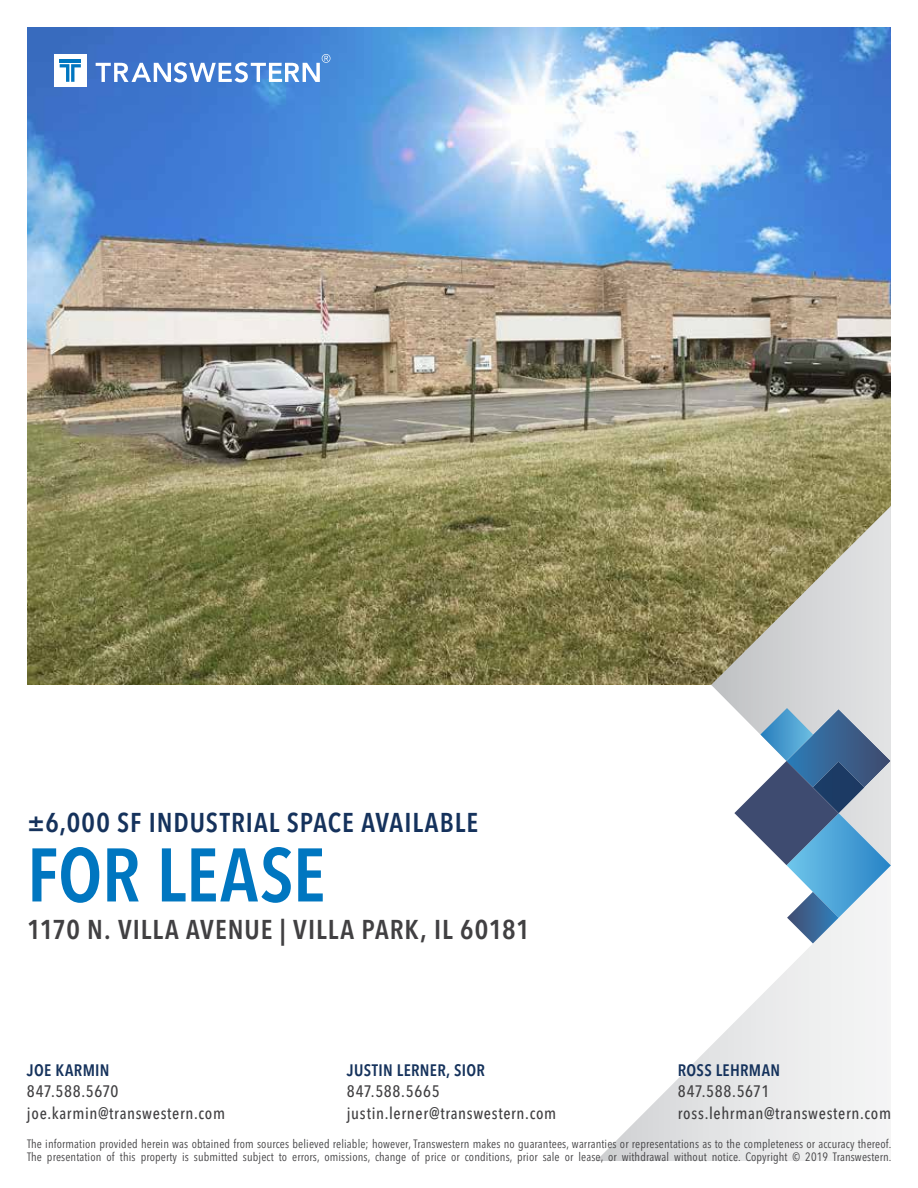
<style>
.page{position:relative;width:918px;height:1188px;background:#fff}
.page>*{position:absolute;margin:0;border:0;box-sizing:border-box;transform-origin:0 0}
.t1{font:600 condensed 75px "Avenir Next LT Pro";color:#0076c0}
.t2{font:600 condensed 27px "Avenir Next LT Pro";letter-spacing:.03em;color:#414042}
.t3{font:600 condensed 27px "Avenir Next LT Pro";letter-spacing:.035em;color:#15325c}
.t4{font:500 condensed 16.5px/21.8px "Avenir Next LT Pro";letter-spacing:.04em;color:#414042}
.t5{font:600 condensed 16.5px "Avenir Next LT Pro";letter-spacing:.02em;color:#15325c}
.t6{font:condensed 12px/13.5px "Avenir Next LT Pro";letter-spacing:.01em;color:#414042}
</style>
<div class="page">
<img style="left:27px;top:27px;width:864px;height:658px">
<div style="left:54px;top:54px;width:33px;height:33px;background:#fff"></div>
<svg style="left:60px;top:64px;width:21px;height:18px"></svg>
<hr style="left:60px;top:59px;width:21px;height:4px;background:#0076c0">
<svg style="left:96px;top:54px;width:234px;height:28px"></svg>
<svg style="left:711px;top:506px;width:180px;height:255px"></svg>
<svg style="left:596px;top:944px;width:291px;height:217px"></svg>
<img style="left:760px;top:708px;width:53px;height:53px">
<svg style="left:734px;top:761px;width:157px;height:183px"></svg>
<h2 class="t3" style="left:27px;top:806px;width:453px">±6,000 SF INDUSTRIAL SPACE AVAILABLE</h2>
<h1 class="t1" style="left:27px;top:830px;width:300px">FOR LEASE</h1>
<h2 class="t2" style="left:27px;top:913px;width:504px">1170 N. VILLA AVENUE | VILLA PARK, IL 60181</h2>
<h3 class="t5" style="left:27px;top:1060px;width:84px">JOE KARMIN</h3>
<h3 class="t4" style="left:27px;top:1081px;width:200px">847.588.5670 joe.karmin@transwestern.com</h3>
<h3 class="t5" style="left:347px;top:1060px;width:140px">JUSTIN LERNER, SIOR</h3>
<h3 class="t4" style="left:347px;top:1081px;width:211px">847.588.5665 justin.lerner@transwestern.com</h3>
<h3 class="t5" style="left:678px;top:1060px;width:104px">ROSS LEHRMAN</h3>
<h3 class="t4" style="left:678px;top:1081px;width:215px">847.588.5671 ross.lehrman@transwestern.com</h3>
<p class="t6" style="left:27px;top:1136px;width:866px">The information provided herein was obtained from sources believed reliable; however, Transwestern makes no guarantees, warranties or representations as to the completeness or accuracy thereof.<br>The presentation of this property is submitted subject to errors, omissions, change of price or conditions, prior sale or lease, or withdrawal without notice. Copyright © 2019 Transwestern.</p>
</div>
